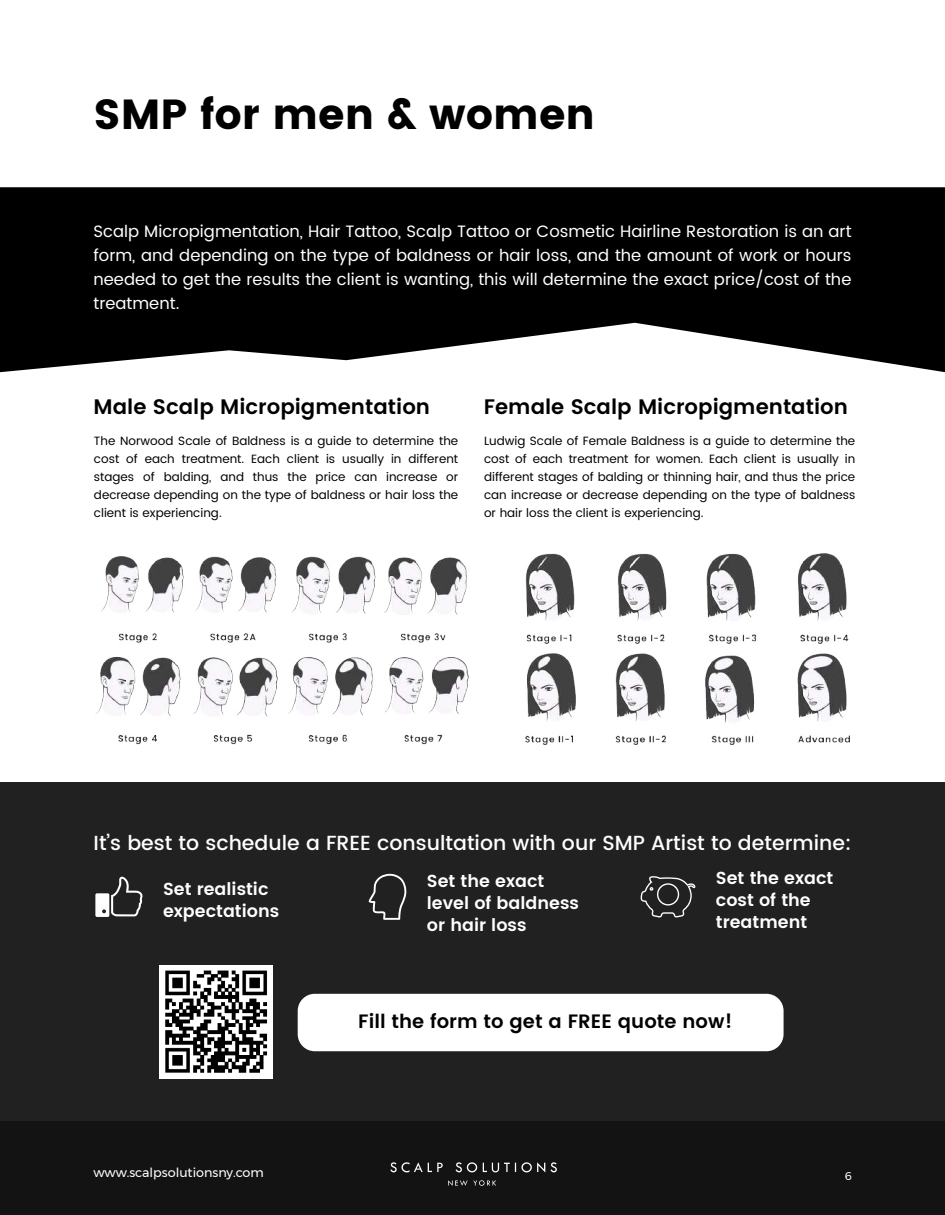
<style>
.page{position:relative;width:945px;height:1215px;background:#fff}
.page>*{position:absolute;margin:0;border:0;box-sizing:border-box;transform-origin:0 0}
.t1{font:700 42px "Poppins";color:#000}
.t2{font:600 21px "Poppins";color:#000}
.t3{font:500 20.4px "Poppins";color:#fff}
.t4{font:600 19.35px "Poppins";color:#000}
.t5{font:600 17.4px/22.2px "Poppins";color:#fff}
.t6{font:16.5px/24px "Poppins";color:#fff;text-align:justify}
.t7{font:12.75px "Montserrat";color:#fff}
.t8{font:12px/18px "Poppins";color:#000;text-align:justify}
.t9{font:11.25px "Montserrat";color:#fff}
</style>
<div class="page">
<div style="left:0;top:782px;width:945px;height:433px;background:#212121"></div>
<div style="left:0;top:1122px;width:945px;height:93px;background:#131313"></div>
<svg style="left:369px;top:874px;width:38px;height:46px"></svg>
<svg style="left:640px;top:876px;width:56px;height:42px"></svg>
<svg style="left:95px;top:877px;width:47px;height:40px"></svg>
<div style="left:160px;top:965px;width:113px;height:113px;background:#fff"></div>
<img style="left:165px;top:970px;width:103px;height:103px">
<div style="left:298px;top:994px;width:486px;height:57px;background:#fff;border-radius:17px"></div>
<img style="left:96px;top:553px;width:753px;height:192px">
<svg style="left:456px;top:1162px;width:21px;height:10px"></svg>
<svg style="left:551px;top:1162px;width:6px;height:10px"></svg>
<svg style="left:390px;top:1162px;width:53px;height:10px"></svg>
<svg style="left:483px;top:1162px;width:62px;height:10px"></svg>
<svg style="left:448px;top:1180px;width:48px;height:6px"></svg>
<svg style="left:0;top:187px;width:945px;height:185px;background:#1e1e1e"></svg>
<h1 class="t1" style="left:93px;top:90px;width:503px">SMP for men &amp; women</h1>
<p class="t6" style="left:93px;top:220px;width:760px">Scalp Micropigmentation, Hair Tattoo, Scalp Tattoo or Cosmetic Hairline Restoration is an art form, and depending on the type of baldness or hair loss, and the amount of work or hours needed to get the results the client is wanting, this will determine the exact price/cost of the treatment.</p>
<h2 class="t2" style="left:94px;top:391px;width:338px">Male Scalp Micropigmentation</h2>
<p class="t8" style="left:94px;top:432px;width:366px">The Norwood Scale of Baldness is a guide to determine the cost of each treatment. Each client is usually in different stages of balding, and thus the price can increase or decrease depending on the type of baldness or hair loss the client is experiencing.</p>
<h2 class="t2" style="left:484px;top:391px;width:366px">Female Scalp Micropigmentation</h2>
<p class="t8" style="left:484px;top:432px;width:373px">Ludwig Scale of Female Baldness is a guide to determine the cost of each treatment for women. Each client is usually in different stages of balding or thinning hair, and thus the price can increase or decrease depending on the type of baldness or hair loss the client is experiencing.</p>
<h3 class="t3" style="left:94px;top:828px;width:759px">It’s best to schedule a FREE consultation with our SMP Artist to determine:</h3>
<h3 class="t5" style="left:427px;top:870px;width:154px">Set the exact level of baldness or hair loss</h3>
<h3 class="t5" style="left:163px;top:879px;width:118px">Set realistic expectations</h3>
<h3 class="t5" style="left:716px;top:867px;width:119px">Set the exact cost of the treatment</h3>
<h3 class="t4" style="left:358px;top:1007px;width:376px">Fill the form to get a FREE quote now!</h3>
<p class="t7" style="left:93px;top:1163px;width:172px">www.scalpsolutionsny.com</p>
<p class="t9" style="left:845px;top:1168px;width:9px">6</p>
</div>
